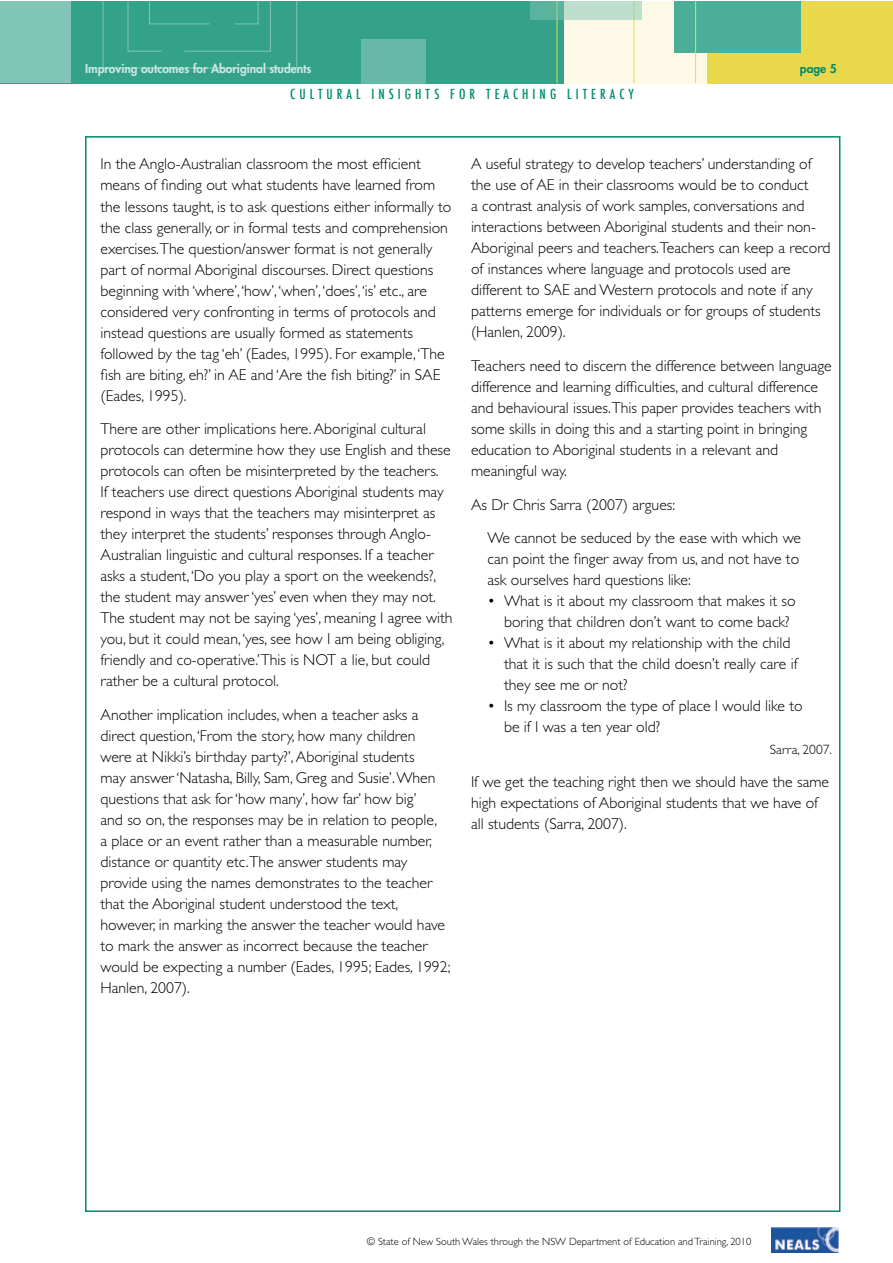
<style>
.page{position:relative;width:893px;height:1263px;background:#fff}
.page>*{position:absolute;margin:0;border:0;box-sizing:border-box;transform-origin:0 0}
.t1{font:300 15.75px/21px "Gill Sans";color:#000}
.t2{font:500 condensed 13.5px "Futura";letter-spacing:.3em;color:#008b6c}
.t3{font:300 13.5px "Gill Sans";color:#000}
.t4{font:800 12px "Futura";color:#cce8e2}
.t5{font:800 12px "Futura";color:#008b6c}
.t6{font:300 10.5px "Gill Sans";color:#000}
</style>
<div class="page">
<div style="left:0;top:1px;width:892px;height:82px;background:#fcfae6"></div>
<div style="left:0;top:1px;width:563px;height:82px;background:#33a289"></div>
<div style="left:707px;top:1px;width:185px;height:82px;background:#e9d84c"></div>
<div style="left:361px;top:39px;width:65px;height:44px;background:#66b9a7"></div>
<div style="left:0;top:1px;width:71px;height:82px;background:#80c5b5"></div>
<div style="left:675px;top:1px;width:126px;height:51px;background:#4cae98"></div>
<hr style="left:557px;top:1px;width:1px;height:82px;background:#e9d84c">
<hr style="left:634px;top:1px;width:1px;height:82px;background:#e9d84c">
<hr style="left:695px;top:1px;width:1px;height:82px;background:#e9d84c">
<svg style="left:531px;top:1px;width:111px;height:19px;background:#a0d2be"></svg>
<svg style="left:102px;top:1px;width:195px;height:68px"></svg>
<img style="left:771px;top:1227px;width:67px;height:25px">
<p class="t4" style="left:85px;top:61px;width:228px">Improving outcomes for Aboriginal students</p>
<p class="t5" style="left:800px;top:61px;width:38px">page 5</p>
<p class="t2" style="left:290px;top:86px;width:345px">CULTURAL INSIGHTS FOR TEACHING LITERACY</p>
<p class="t1" style="left:100px;top:154px;width:352px">In the Anglo-Australian classroom the most efficient means of finding out what students have learned from the lessons taught, is to ask questions either informally to the class generally, or in formal tests and comprehension exercises.The question/answer format is not generally part of normal Aboriginal discourses. Direct questions beginning with ‘where’, ‘how’, ‘when’, ‘does’, ‘is’ etc., are considered very confronting in terms of protocols and instead questions are usually formed as statements followed by the tag ‘eh’ (Eades, 1995). For example, ‘The fish are biting, eh?’ in AE and ‘Are the fish biting?’ in SAE (Eades, 1995).</p>
<p class="t1" style="left:100px;top:419px;width:354px">There are other implications here. Aboriginal cultural protocols can determine how they use English and these protocols can often be misinterpreted by the teachers.<br>If teachers use direct questions Aboriginal students may respond in ways that the teachers may misinterpret as they interpret the students’ responses through Anglo-Australian linguistic and cultural responses. If a teacher asks a student, ‘Do you play a sport on the weekends?, the student may answer ‘yes’ even when they may not.<br>The student may not be saying ‘yes’, meaning I agree with you, but it could mean, ‘yes, see how I am being obliging, friendly and co-operative.’This is NOT a lie, but could rather be a cultural protocol.</p>
<p class="t1" style="left:100px;top:704px;width:351px">Another implication includes, when a teacher asks a direct question, ‘From the story, how many children were at Nikki’s birthday party?’, Aboriginal students<br>may answer ‘Natasha, Billy, Sam, Greg and Susie’. When questions that ask for ‘how many’, how far’ how big’<br>and so on, the responses may be in relation to people,<br>a place or an event rather than a measurable number, distance or quantity etc.The answer students may provide using the names demonstrates to the teacher that the Aboriginal student understood the text, however, in marking the answer the teacher would have to mark the answer as incorrect because the teacher would be expecting a number (Eades, 1995; Eades, 1992; Hanlen, 2007).</p>
<p class="t1" style="left:471px;top:154px;width:361px">A useful strategy to develop teachers’ understanding of the use of AE in their classrooms would be to conduct<br>a contrast analysis of work samples, conversations and interactions between Aboriginal students and their non-Aboriginal peers and teachers.Teachers can keep a record of instances where language and protocols used are different to SAE and Western protocols and note if any patterns emerge for individuals or for groups of students (Hanlen, 2009).</p>
<p class="t1" style="left:471px;top:355px;width:362px">Teachers need to discern the difference between language difference and learning difficulties, and cultural difference and behavioural issues.This paper provides teachers with some skills in doing this and a starting point in bringing education to Aboriginal students in a relevant and meaningful way.</p>
<p class="t1" style="left:487px;top:488px;width:315px;line-height:33.8px;text-indent:-16px">As Dr Chris Sarra (2007) argues:<br>We cannot be seduced by the ease with which we</p>
<p class="t1" style="left:487px;top:549px;width:313px">can point the finger away from us, and not have to ask ourselves hard questions like:</p>
<p class="t1" style="left:504px;top:591px;width:293px;text-indent:-16px">• What is it about my classroom that makes it so boring that children don’t want to come back?</p>
<p class="t1" style="left:504px;top:633px;width:295px;text-indent:-17px">• What is it about my relationship with the child that it is such that the child doesn’t really care if they see me or not?</p>
<p class="t1" style="left:504px;top:696px;width:300px;text-indent:-17px">• Is my classroom the type of place I would like to be if I was a ten year old?</p>
<p class="t3" style="left:770px;top:741px;width:63px">Sarra, 2007.</p>
<p class="t1" style="left:471px;top:772px;width:360px">If we get the teaching right then we should have the same high expectations of Aboriginal students that we have of all students (Sarra, 2007).</p>
<p class="t6" style="left:367px;top:1235px;width:386px">© State of New South Wales through the NSW Department of Education and Training, 2010</p>
</div>
